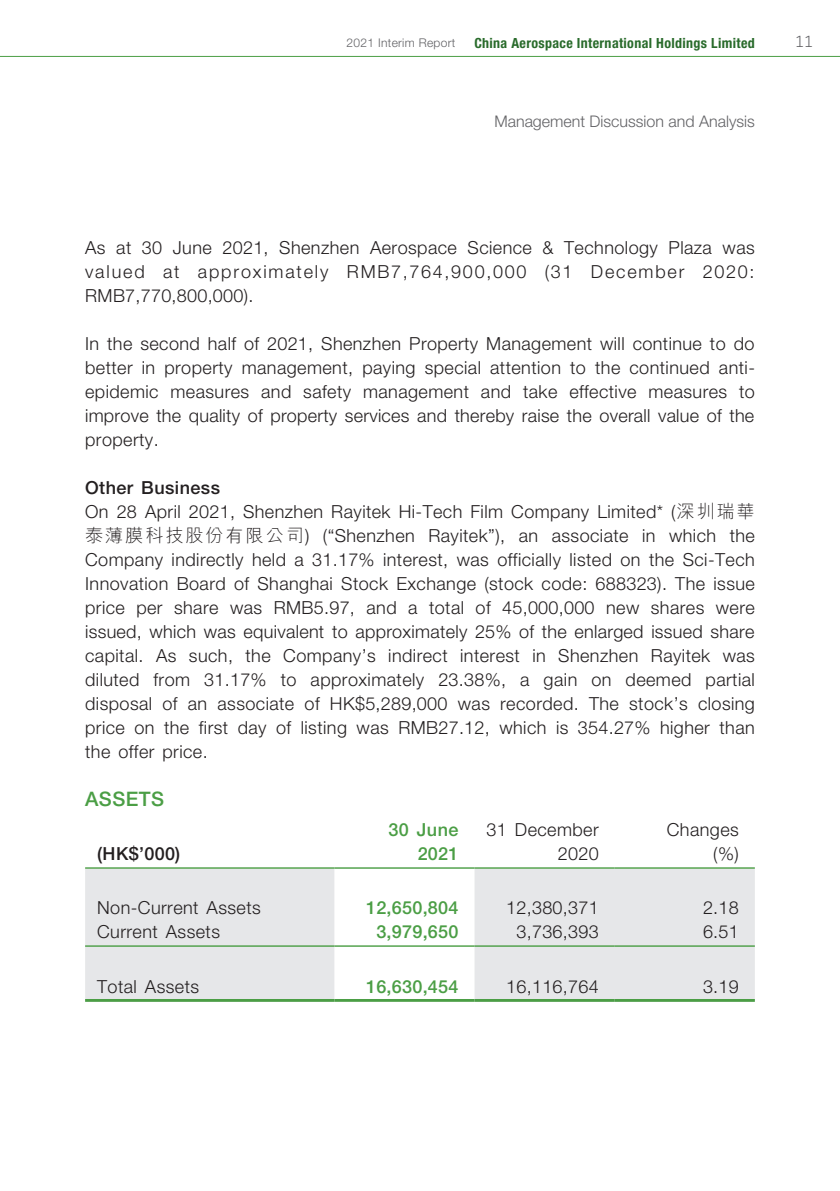
<style>
.page{position:relative;width:840px;height:1191px;background:#fff}
.page>*{position:absolute;margin:0;border:0;box-sizing:border-box;transform-origin:0 0}
._03_H1{font:500 20px "Helvetica Neue LT Std";letter-spacing:.025em;color:#4b9e45}
._01_Body_Text{font:300 18px/24px "Helvetica Neue LT Std";letter-spacing:.025em;color:#231f20;text-align:justify}
._15_Table_Stub{font:300 18px "Helvetica Neue LT Std";letter-spacing:.025em;color:#231f20}
._01_Body_Text-2{font:500 18px/24px "Helvetica Neue LT Std";letter-spacing:.015em;color:#4b9e45;text-align:right}
._04___H2{font:500 18px "Helvetica Neue LT Std";letter-spacing:.025em;color:#231f20}
._01_Body_Text-3{font:500 18px "Helvetica Neue LT Std";color:#231f20}
.t1{font:300 16px "Helvetica Neue LT Std";color:#636366}
.t2{font:300 16px "BNPP Sans";color:#636366}
.t3{font:700 condensed 14px "Helvetica Neue LT Std";letter-spacing:.025em;color:#296b2b}
.t4{font:300 12px "Helvetica Neue LT Std";letter-spacing:.025em;color:#636366}
.s1{font-family:"M Hei HK"}
</style>
<div class="page">
<hr style="left:0;top:56px;width:839px;height:1px;background:#4b9e45">
<svg style="left:85px;top:868px;width:669px;height:131px;fill:#e6e7e9"></svg>
<hr style="left:85px;top:867px;width:249px;height:1px;background:#4b9e45">
<hr style="left:334px;top:867px;width:140px;height:1px;background:#4b9e45">
<hr style="left:474px;top:867px;width:140px;height:1px;background:#4b9e45">
<hr style="left:614px;top:867px;width:140px;height:1px;background:#4b9e45">
<hr style="left:85px;top:945px;width:249px;height:1px;background:#4b9e45">
<hr style="left:334px;top:945px;width:140px;height:1px;background:#4b9e45">
<hr style="left:474px;top:945px;width:140px;height:1px;background:#4b9e45">
<hr style="left:614px;top:945px;width:140px;height:1px;background:#4b9e45">
<hr style="left:85px;top:999px;width:249px;height:2px;background:#4b9e45">
<hr style="left:334px;top:999px;width:140px;height:2px;background:#4b9e45">
<hr style="left:474px;top:999px;width:140px;height:2px;background:#4b9e45">
<hr style="left:614px;top:999px;width:140px;height:2px;background:#4b9e45">
<p class="t4" style="left:346px;top:36px;width:110px">2021 Interim Report</p>
<p class="t3" style="left:474px;top:35px;width:282px">China Aerospace International Holdings Limited</p>
<p class="t2" style="left:795px;top:31px;width:19px">11</p>
<p class="t1" style="left:494px;top:111px;width:262px">Management Discussion and Analysis</p>
<p class="_01_Body_Text" style="left:85px;top:235px;width:670px">As at 30 June 2021, Shenzhen Aerospace Science &amp; Technology Plaza was valued at approximately RMB7,764,900,000 (31 December 2020:<br>RMB7,770,800,000).</p>
<p class="_01_Body_Text" style="left:85px;top:331px;width:671px">In the second half of 2021, Shenzhen Property Management will continue to do better in property management, paying special attention to the continued anti&shy;epidemic measures and safety management and take effective measures to improve the quality of property services and thereby raise the overall value of the property.</p>
<p class="_04___H2" style="left:85px;top:477px;width:136px">Other Business</p>
<p class="_01_Body_Text" style="left:85px;top:499px;width:671px">On 28 April 2021, Shenzhen Rayitek Hi-Tech Film Company Limited* (<span class="s1">深圳瑞華泰薄膜科技股份有限公司</span>) (“Shenzhen Rayitek”), an associate in which the Company indirectly held a 31.17% interest, was officially listed on the Sci-Tech Innovation Board of Shanghai Stock Exchange (stock code: 688323). The issue price per share was RMB5.97, and a total of 45,000,000 new shares were issued, which was equivalent to approximately 25% of the enlarged issued share capital. As such, the Company’s indirect interest in Shenzhen Rayitek was diluted from 31.17% to approximately 23.38%, a gain on deemed partial disposal of an associate of HK$5,289,000 was recorded. The stock’s closing price on the first day of listing was RMB27.12, which is 354.27% higher than the offer price.</p>
<p class="_03_H1" style="left:85px;top:787px;width:81px">ASSETS</p>
<p class="_01_Body_Text-3" style="left:97px;top:843px;width:85px">(HK$’000)</p>
<p class="_01_Body_Text-2" style="left:388px;top:818px;width:71px">30 June<br>2021</p>
<p class="_01_Body_Text" style="left:486px;top:817px;width:113px;text-align:right">31 December<br>2020</p>
<p class="_01_Body_Text" style="left:666px;top:817px;width:73px;text-align:right">Changes (%)</p>
<p class="_15_Table_Stub" style="left:97px;top:897px;width:165px">Non-Current Assets</p>
<p class="_01_Body_Text-2" style="left:366px;top:896px;width:94px">12,650,804</p>
<p class="_01_Body_Text" style="left:506px;top:895px;width:94px">12,380,371</p>
<p class="_01_Body_Text" style="left:702px;top:895px;width:37px">2.18</p>
<p class="_15_Table_Stub" style="left:97px;top:921px;width:124px">Current Assets</p>
<p class="_01_Body_Text-2" style="left:376px;top:920px;width:84px">3,979,650</p>
<p class="_01_Body_Text" style="left:516px;top:919px;width:84px">3,736,393</p>
<p class="_01_Body_Text" style="left:702px;top:919px;width:37px">6.51</p>
<p class="_15_Table_Stub" style="left:97px;top:975px;width:103px">Total Assets</p>
<p class="_01_Body_Text-2" style="left:366px;top:974px;width:94px">16,630,454</p>
<p class="_01_Body_Text" style="left:506px;top:973px;width:94px">16,116,764</p>
<p class="_01_Body_Text" style="left:702px;top:973px;width:37px">3.19</p>
</div>
